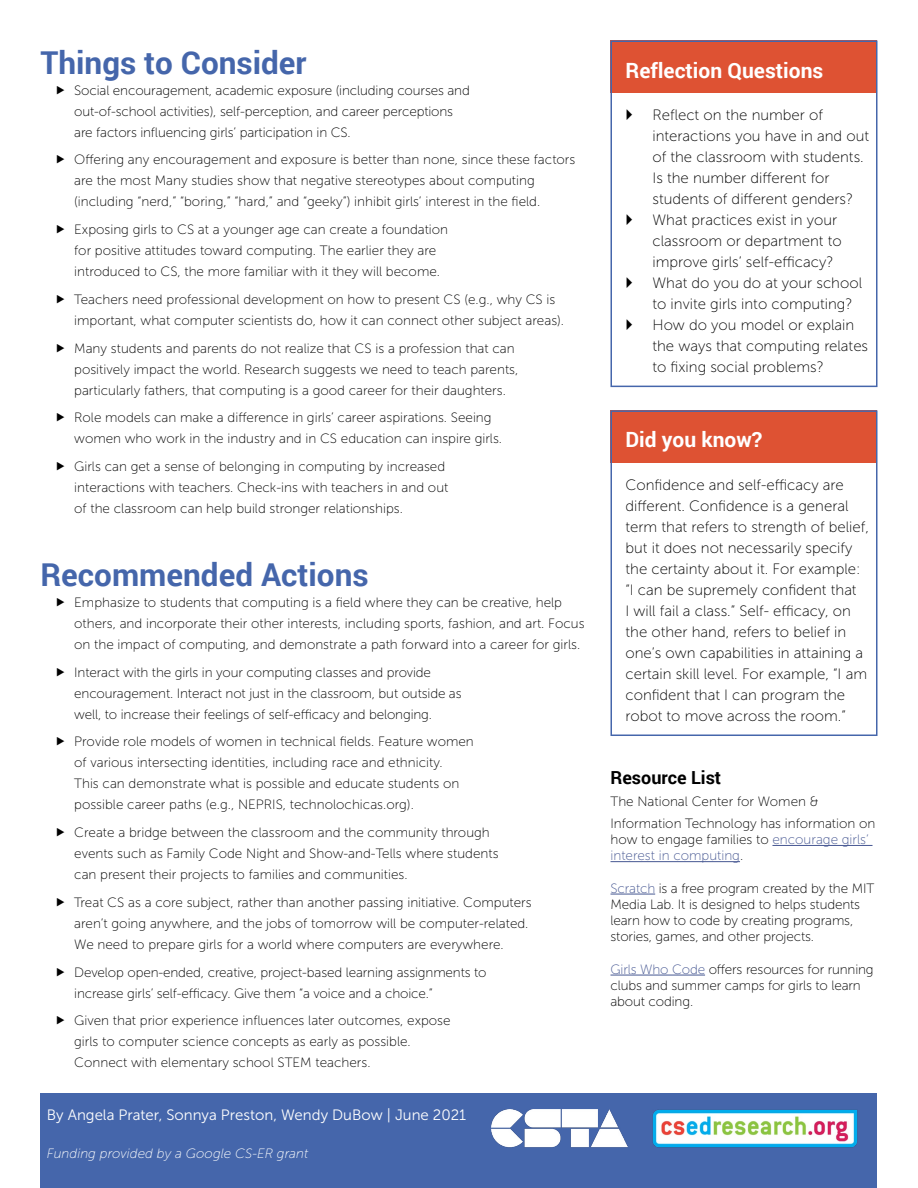
<style>
.page{position:relative;width:918px;height:1188px;background:#fff}
.page>*{position:absolute;margin:0;border:0;box-sizing:border-box;transform-origin:0 0}
.t1{font:700 31.5px "Roboto";color:#4566ab}
.t2{font:700 21px "Roboto";color:#fff}
.t3{font:700 18px "Roboto";color:#000}
.t4{font:15px/21px "Museo Sans 100";color:#000}
.t5{font:15px "Museo Sans 300";color:#fff}
.t6{font:13.5px/21px "Museo Sans 100";color:#000}
.t7{font:13.5px/16.2px "Museo Sans 100";color:#465792}
.t8{font:italic 13.5px "Museo Sans 100";color:#fff}
.s1{color:#000}
.s2{color:#465792}
</style>
<div class="page">
<div style="left:610px;top:40px;width:268px;height:53px;background:#de5233"></div>
<div style="left:610px;top:40px;width:268px;height:347px;border:2px solid #4566ab"></div>
<div style="left:610px;top:410px;width:268px;height:53px;background:#de5233"></div>
<div style="left:610px;top:410px;width:268px;height:326px;border:2px solid #4566ab"></div>
<div style="left:40px;top:1094px;width:838px;height:94px;background:#4566ab"></div>
<img style="left:652px;top:1109px;width:205px;height:38px">
<img style="left:491px;top:1110px;width:136px;height:37px">
<hr style="left:772px;top:845px;width:101px;height:1px;background:#465792">
<hr style="left:610px;top:861px;width:130px;height:1px;background:#465792">
<hr style="left:610px;top:894px;width:45px;height:1px;background:#465792">
<hr style="left:610px;top:975px;width:95px;height:1px;background:#465792">
<h1 class="t1" style="left:40px;top:40px;width:268px">Things to Consider</h1>
<p class="t6" style="left:74px;top:80px;width:397px">Social encouragement, academic exposure (including courses and out-of-school activities), self-perception, and career perceptions are factors influencing girls’ participation in CS.</p>
<p class="t6" style="left:74px;top:149px;width:503px">Offering any encouragement and exposure is better than none, since these factors are the most Many studies show that negative stereotypes about computing (including “nerd,” “boring,” “hard,” and “geeky”) inhibit girls’ interest in the field.</p>
<p class="t6" style="left:74px;top:219px;width:375px">Exposing girls to CS at a younger age can create a foundation for positive attitudes toward computing. The earlier they are introduced to CS, the more familiar with it they will become.</p>
<p class="t6" style="left:74px;top:289px;width:491px">Teachers need professional development on how to present CS (e.g., why CS is important, what computer scientists do, how it can connect other subject areas).</p>
<p class="t6" style="left:74px;top:338px;width:446px">Many students and parents do not realize that CS is a profession that can positively impact the world. Research suggests we need to teach parents, particularly fathers, that computing is a good career for their daughters.</p>
<p class="t6" style="left:74px;top:407px;width:429px">Role models can make a difference in girls’ career aspirations. Seeing women who work in the industry and in CS education can inspire girls.</p>
<p class="t6" style="left:74px;top:456px;width:376px">Girls can get a sense of belonging in computing by increased interactions with teachers. Check-ins with teachers in and out of the classroom can help build stronger relationships.</p>
<h1 class="t1" style="left:40px;top:552px;width:330px">Recommended Actions</h1>
<p class="t6" style="left:74px;top:592px;width:512px">Emphasize to students that computing is a field where they can be creative, help others, and incorporate their other interests, including sports, fashion, and art. Focus on the impact of computing, and demonstrate a path forward into a career for girls.</p>
<p class="t6" style="left:74px;top:662px;width:389px">Interact with the girls in your computing classes and provide encouragement. Interact not just in the classroom, but outside as well, to increase their feelings of self-efficacy and belonging.</p>
<p class="t6" style="left:74px;top:731px;width:401px">Provide role models of women in technical fields. Feature women of various intersecting identities, including race and ethnicity.<br>This can demonstrate what is possible and educate students on possible career paths (e.g., NEPRIS, technolochicas.org).</p>
<p class="t6" style="left:74px;top:822px;width:426px">Create a bridge between the classroom and the community through events such as Family Code Night and Show-and-Tells where students can present their projects to families and communities.</p>
<p class="t6" style="left:74px;top:892px;width:459px">Treat CS as a core subject, rather than another passing initiative. Computers aren’t going anywhere, and the jobs of tomorrow will be computer-related.<br>We need to prepare girls for a world where computers are everywhere.</p>
<p class="t6" style="left:74px;top:962px;width:414px">Develop open-ended, creative, project-based learning assignments to increase girls’ self-efficacy. Give them “a voice and a choice.”</p>
<p class="t6" style="left:74px;top:1010px;width:378px">Given that prior experience influences later outcomes, expose girls to computer science concepts as early as possible.<br>Connect with elementary school STEM teachers.</p>
<p class="t5" style="left:47px;top:1107px;width:421px">By Angela Prater, Sonnya Preston, Wendy DuBow | June 2021</p>
<p class="t8" style="left:47px;top:1146px;width:263px">Funding provided by a Google CS-ER grant</p>
<h2 class="t2" style="left:626px;top:55px;width:199px">Reflection Questions</h2>
<p class="t4" style="left:652px;top:105px;width:218px">Reflect on the number of interactions you have in and out of the classroom with students.<br>Is the number different for students of different genders?<br>What practices exist in your classroom or department to improve girls’ self-efficacy?<br>What do you do at your school to invite girls into computing?<br>How do you model or explain the ways that computing relates to fixing social problems?</p>
<h2 class="t2" style="left:626px;top:425px;width:138px">Did you know?</h2>
<p class="t4" style="left:626px;top:475px;width:245px">Confidence and self-efficacy are different. Confidence is a general term that refers to strength of belief, but it does not necessarily specify the certainty about it. For example: “I can be supremely confident that<br>I will fail a class.” Self- efficacy, on the other hand, refers to belief in one’s own capabilities in attaining a certain skill level. For example, “I am confident that I can program the robot to move across the room.”</p>
<h3 class="t3" style="left:610px;top:764px;width:112px">Resource List</h3>
<p class="t6" style="left:610px;top:790px;width:266px;line-height:22.2px">The National Center for Women &amp;<br>Information Technology has information on</p>
<p class="t7" style="left:610px;top:832px;width:260px"><span class="s1">how to engage families to</span> encourage girls’ interest in computing<span class="s1">.</span></p>
<p class="t6" style="left:610px;top:880px;width:265px;line-height:16.2px"><span class="s2">Scratch</span> is a free program created by the MIT Media Lab. It is designed to helps students learn how to code by creating programs, stories, games, and other projects.</p>
<p class="t6" style="left:610px;top:961px;width:265px;line-height:16.2px"><span class="s2">Girls Who Code</span> offers resources for running clubs and summer camps for girls to learn about coding.</p>
</div>
